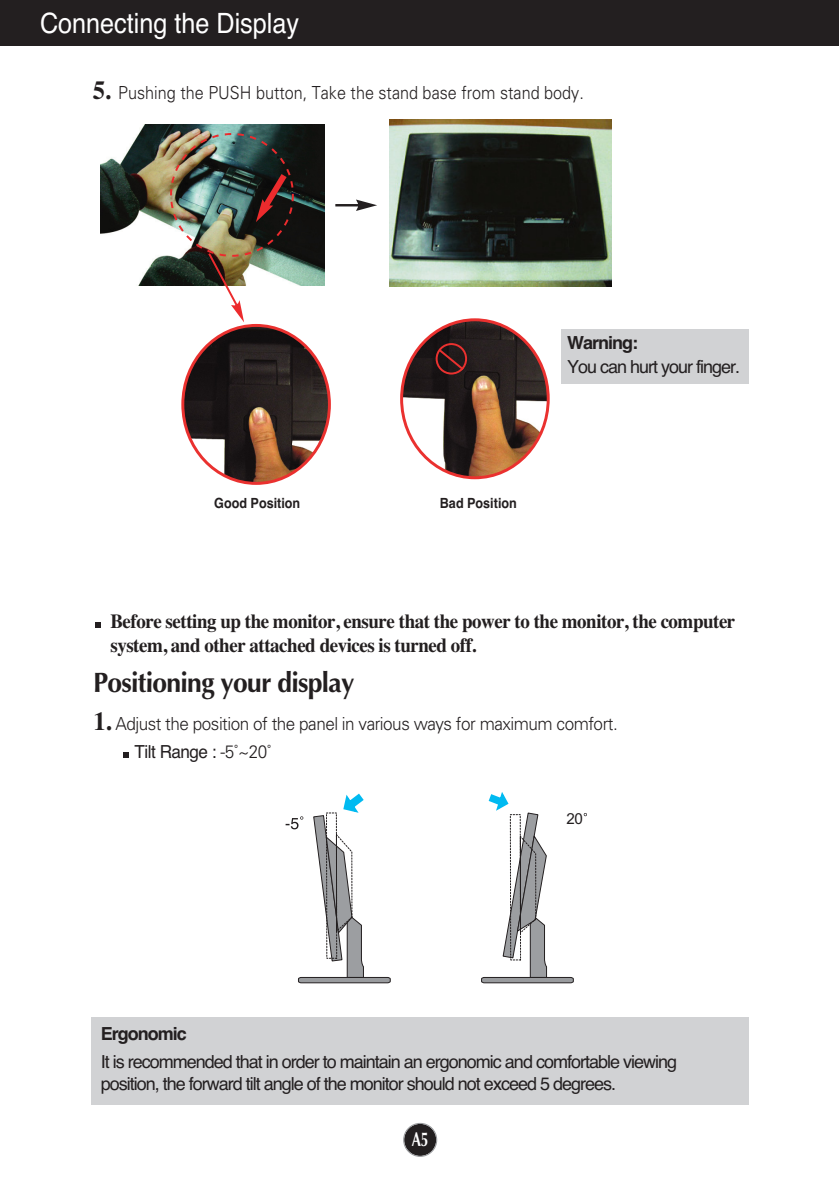
<style>
.page{position:relative;width:839px;height:1189px;background:#fff}
.page>*{position:absolute;margin:0;border:0;box-sizing:border-box;transform-origin:0 0}
.t1{font:700 28px "Optima";letter-spacing:-.03em;color:#231f20;scale:.95 1}
.t2{font:28px "Helvetica";color:#fff;scale:.9 1}
.t3{font:700 20px/24px "Times";letter-spacing:-.025em;color:#231f20;scale:.95 1}
.t4{font:700 20px "Optima";color:#fff;scale:.7 1}
.t5{font:18px/22px "Helvetica";letter-spacing:-.055em;color:#231f20}
.t6{font:300 18px "Univers";letter-spacing:-.03em;color:#231f20;scale:.95 1}
.t7{font:300 18px "Univers";color:#231f20;scale:.9 1}
.t8{font:18px "Helvetica";letter-spacing:-.03em;color:#231f20;scale:.95 1}
.t9{font:700 18px "Helvetica";letter-spacing:-.055em;color:#231f20}
.t10{font:15.2px "Arial";color:#231f20}
.t11{font:700 14px "Helvetica";color:#231f20;scale:.9 1}
.s1{font-family:"Times";font-weight:700;font-size:26px}
.s2{font-family:"Univers";font-weight:300}
</style>
<div class="page">
<div style="left:404px;top:1124px;width:32px;height:32px;background:#231f20;border-radius:50%"></div>
<div style="left:403px;top:1123px;width:34px;height:34px;border:1px solid #939598;border-radius:50%"></div>
<div style="left:0;top:0;width:839px;height:45px;background:#231f20"></div>
<svg style="left:285px;top:793px;width:106px;height:190px"></svg>
<svg style="left:481px;top:792px;width:93px;height:191px"></svg>
<svg style="left:123px;top:752px;width:6px;height:6px"></svg>
<svg style="left:95px;top:622px;width:6px;height:6px"></svg>
<div style="left:91px;top:1017px;width:657px;height:88px;background:#d1d2d4"></div>
<img style="left:389px;top:120px;width:223px;height:167px">
<img style="left:100px;top:125px;width:224px;height:160px">
<svg style="left:256px;top:167px;width:36px;height:55px;background:#391b1a"></svg>
<hr style="left:335px;top:204px;width:25px;height:2px;background:#231f20">
<svg style="left:356px;top:199px;width:21px;height:12px"></svg>
<svg style="left:181px;top:251px;width:150px;height:234px"></svg>
<svg style="left:400px;top:318px;width:149px;height:161px"></svg>
<div style="left:561px;top:330px;width:187px;height:54px;background:#d1d2d4"></div>
<h1 class="t2" style="left:40px;top:13px;width:289px">Connecting the Display</h1>
<p class="t7" style="left:93px;top:86px;width:547px"><span class="s1">5.</span> Pushing the PUSH button, Take the stand base from stand body.</p>
<p class="t11" style="left:214px;top:497px;width:97px">Good Position</p>
<p class="t11" style="left:440px;top:497px;width:87px">Bad Position</p>
<p class="t9" style="left:567px;top:336px;width:72px">Warning:</p>
<p class="t5" style="left:567px;top:357px;width:175px">You can hurt your finger.</p>
<p class="t3" style="left:110px;top:611px;width:659px">Before setting up the monitor, ensure that the power to the monitor, the computer system, and other attached devices is turned off.</p>
<h1 class="t1" style="left:93px;top:671px;width:276px">Positioning your display</h1>
<p class="t6" style="left:93px;top:717px;width:553px"><span class="s1">1.</span> Adjust the position of the panel in various ways for maximum comfort.</p>
<p class="t8" style="left:134px;top:745px;width:146px">Tilt Range : <span class="s2">-5˚~20˚</span></p>
<p class="t10" style="left:566px;top:813px;width:18px">20</p>
<p class="t9" style="left:101px;top:1027px;width:88px">Ergonomic</p>
<p class="t5" style="left:101px;top:1052px;width:578px">It is recommended that in order to maintain an ergonomic and comfortable viewing position, the forward tilt angle of the monitor should not exceed 5 degrees.</p>
<p class="t4" style="left:412px;top:1131px;width:25px">A5</p>
</div>
